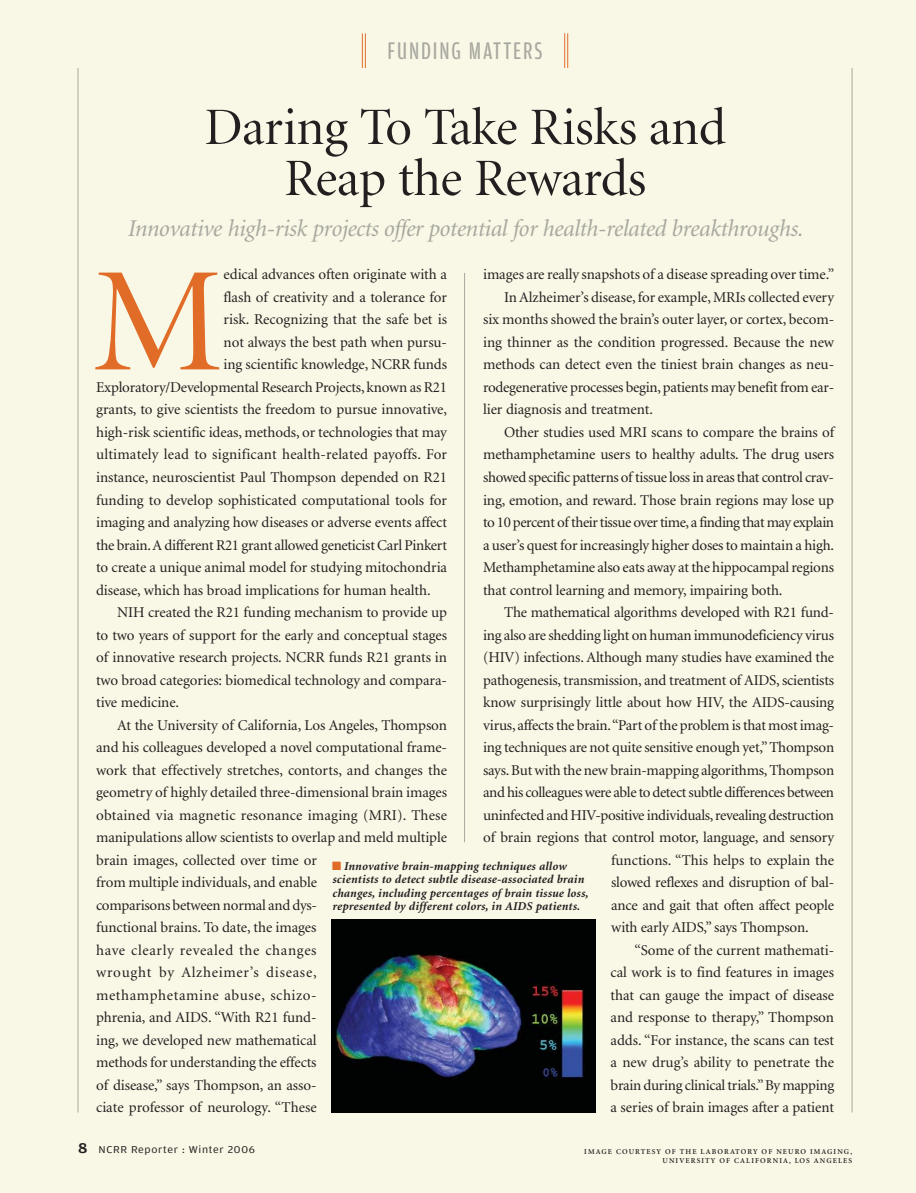
<style>
.page{position:relative;width:916px;height:1193px;background:#fff}
.page>*{position:absolute;margin:0;border:0;box-sizing:border-box;transform-origin:0 0}
.t1{font:148.8px "Minion Display";color:#e06c27}
.t2{font:52.5px/51px "Minion Display";letter-spacing:-.005em;color:#231f20;text-align:center}
.t3{font:25.5px "Amplitude Comp";letter-spacing:.07em;color:#a8a8a0}
.t4{font:italic 24px "Minion";letter-spacing:-.02em;color:#a8a8a0}
.t5{font:15px "Minion";letter-spacing:-.005em;color:#231f20}
.t6{font:15px "Minion";letter-spacing:-.025em;color:#231f20}
.t7{font:15px "Minion";letter-spacing:-.03em;color:#231f20}
.t8{font:15px "Minion";letter-spacing:.015em;color:#231f20}
.t9{font:15px "Minion";letter-spacing:.045em;color:#231f20}
.t10{font:15px "Minion";letter-spacing:.05em;color:#231f20}
.t11{font:15px "Minion";letter-spacing:.04em;color:#231f20}
.t12{font:italic 700 12px/13.5px "Minion";letter-spacing:.015em;color:#231f20}
.t13{font:10.5px "Amplitude Wide";letter-spacing:.065em;color:#231f20}
.t14{font:600 7.5px/9px "Minion";letter-spacing:.145em;color:#231f20;text-align:right}
.s1{color:#e06c27}
.s2{font-weight:500;font-size:15px}
</style>
<div class="page">
<div style="left:0;top:0;width:916px;height:1192px;background:#f9f7e5"></div>
<h3 class="t3" style="left:387px;top:41px;width:157px">FUNDING MATTERS</h3>
<h2 class="t2" style="left:204px;top:106px;width:523px">Daring To Take Risks and<br>Reap the Rewards</h2>
<h3 class="t4" style="left:127px;top:218px;width:677px">Innovative high-risk projects offer potential for health-related breakthroughs.</h3>
<h1 class="t1" style="left:93px;top:263px;width:132px">M</h1>
<p class="t5" style="left:224px;top:268px;width:225px">edical advances often originate with a</p>
<p class="t5" style="left:483px;top:268px;width:353px">images are really snapshots of a disease spreading over time.”</p>
<p class="t5" style="left:504px;top:291px;width:331px">In Alzheimer’s disease, for example, MRIs collected every</p>
<p class="t5" style="left:483px;top:313px;width:353px">six months showed the brain’s outer layer, or cortex, becom-</p>
<p class="t5" style="left:483px;top:336px;width:352px">ing thinner as the condition progressed. Because the new</p>
<p class="t5" style="left:483px;top:358px;width:352px">methods can detect even the tiniest brain changes as neu-</p>
<p class="t5" style="left:483px;top:381px;width:353px">rodegenerative processes begin, patients may benefit from ear-</p>
<p class="t5" style="left:483px;top:403px;width:171px">lier diagnosis and treatment.</p>
<p class="t5" style="left:504px;top:426px;width:331px">Other studies used MRI scans to compare the brains of</p>
<p class="t5" style="left:483px;top:448px;width:352px">methamphetamine users to healthy adults. The drug users</p>
<p class="t6" style="left:483px;top:471px;width:352px">showed specific patterns of tissue loss in areas that control crav-</p>
<p class="t5" style="left:483px;top:493px;width:353px">ing, emotion, and reward. Those brain regions may lose up</p>
<p class="t7" style="left:483px;top:516px;width:352px">to 10 percent of their tissue over time,a finding that may explain</p>
<p class="t5" style="left:483px;top:538px;width:353px">a user’s quest for increasingly higher doses to maintain a high.</p>
<p class="t5" style="left:483px;top:561px;width:353px">Methamphetamine also eats away at the hippocampal regions</p>
<p class="t5" style="left:483px;top:583px;width:301px">that control learning and memory, impairing both.</p>
<p class="t5" style="left:504px;top:606px;width:331px">The mathematical algorithms developed with R21 fund-</p>
<p class="t5" style="left:483px;top:628px;width:352px">ing also are shedding light on human immunodeficiency virus</p>
<p class="t5" style="left:483px;top:651px;width:352px">(HIV) infections. Although many studies have examined the</p>
<p class="t5" style="left:483px;top:673px;width:352px">pathogenesis, transmission, and treatment of AIDS, scientists</p>
<p class="t5" style="left:483px;top:696px;width:353px">know surprisingly little about how HIV, the AIDS-causing</p>
<p class="t5" style="left:483px;top:718px;width:352px">virus, affects the brain.“Part of the problem is that most imag-</p>
<p class="t5" style="left:483px;top:741px;width:353px">ing techniques are not quite sensitive enough yet,”Thompson</p>
<p class="t5" style="left:483px;top:763px;width:353px">says. But with the new brain-mapping algorithms, Thompson</p>
<p class="t6" style="left:483px;top:786px;width:352px">and his colleagues were able to detect subtle differences between</p>
<p class="t5" style="left:483px;top:808px;width:353px">uninfected and HIV-positive individuals,revealing destruction</p>
<p class="t5" style="left:483px;top:831px;width:352px">of brain regions that control motor, language, and sensory</p>
<p class="t5" style="left:611px;top:853px;width:224px">functions. “This helps to explain the</p>
<p class="t5" style="left:611px;top:876px;width:224px">slowed reflexes and disruption of bal-</p>
<p class="t5" style="left:611px;top:898px;width:224px">ance and gait that often affect people</p>
<p class="t5" style="left:611px;top:921px;width:199px">with early AIDS,” says Thompson.</p>
<p class="t5" style="left:634px;top:943px;width:201px">“Some of the current mathemati-</p>
<p class="t5" style="left:611px;top:966px;width:225px">cal work is to find features in images</p>
<p class="t5" style="left:611px;top:988px;width:225px">that can gauge the impact of disease</p>
<p class="t5" style="left:611px;top:1011px;width:225px">and response to therapy,” Thompson</p>
<p class="t5" style="left:611px;top:1033px;width:225px">adds. “For instance, the scans can test</p>
<p class="t5" style="left:611px;top:1056px;width:225px">a new drug’s ability to penetrate the</p>
<p class="t5" style="left:611px;top:1078px;width:225px">brain during clinical trials.”By mapping</p>
<p class="t5" style="left:611px;top:1101px;width:225px">a series of brain images after a patient</p>
<p class="t5" style="left:224px;top:291px;width:225px">flash of creativity and a tolerance for</p>
<p class="t5" style="left:224px;top:313px;width:225px">risk. Recognizing that the safe bet is</p>
<p class="t5" style="left:224px;top:336px;width:225px">not always the best path when pursu-</p>
<p class="t5" style="left:224px;top:358px;width:225px">ing scientific knowledge, NCRR funds</p>
<p class="t5" style="left:96px;top:381px;width:353px">Exploratory/Developmental Research Projects, known as R21</p>
<p class="t5" style="left:96px;top:403px;width:353px">grants, to give scientists the freedom to pursue innovative,</p>
<p class="t5" style="left:96px;top:426px;width:352px">high-risk scientific ideas, methods, or technologies that may</p>
<p class="t8" style="left:96px;top:448px;width:352px">ultimately lead to significant health-related payoffs. For</p>
<p class="t5" style="left:96px;top:471px;width:353px">instance, neuroscientist Paul Thompson depended on R21</p>
<p class="t5" style="left:96px;top:493px;width:353px">funding to develop sophisticated computational tools for</p>
<p class="t5" style="left:96px;top:516px;width:353px">imaging and analyzing how diseases or adverse events affect</p>
<p class="t5" style="left:96px;top:538px;width:352px">the brain.A different R21 grant allowed geneticist Carl Pinkert</p>
<p class="t5" style="left:96px;top:561px;width:353px">to create a unique animal model for studying mitochondria</p>
<p class="t5" style="left:96px;top:583px;width:336px">disease, which has broad implications for human health.</p>
<p class="t5" style="left:117px;top:606px;width:332px">NIH created the R21 funding mechanism to provide up</p>
<p class="t5" style="left:96px;top:628px;width:352px">to two years of support for the early and conceptual stages</p>
<p class="t5" style="left:96px;top:651px;width:352px">of innovative research projects. NCRR funds R21 grants in</p>
<p class="t5" style="left:96px;top:673px;width:352px">two broad categories: biomedical technology and compara-</p>
<p class="t5" style="left:96px;top:696px;width:85px">tive medicine.</p>
<p class="t5" style="left:117px;top:718px;width:332px">At the University of California, Los Angeles, Thompson</p>
<p class="t5" style="left:96px;top:741px;width:352px">and his colleagues developed a novel computational frame-</p>
<p class="t5" style="left:96px;top:763px;width:352px">work that effectively stretches, contorts, and changes the</p>
<p class="t5" style="left:96px;top:786px;width:352px">geometry of highly detailed three-dimensional brain images</p>
<p class="t5" style="left:96px;top:808px;width:352px">obtained via magnetic resonance imaging (MRI). These</p>
<p class="t5" style="left:96px;top:831px;width:352px">manipulations allow scientists to overlap and meld multiple</p>
<p class="t5" style="left:96px;top:853px;width:222px">brain images, collected over time or</p>
<p class="t5" style="left:96px;top:876px;width:223px">from multiple individuals, and enable</p>
<p class="t5" style="left:96px;top:898px;width:223px">comparisons between normal and dys-</p>
<p class="t5" style="left:96px;top:921px;width:222px">functional brains. To date, the images</p>
<p class="t9" style="left:96px;top:943px;width:222px">have clearly revealed the changes</p>
<p class="t10" style="left:96px;top:966px;width:222px">wrought by Alzheimer’s disease,</p>
<p class="t11" style="left:96px;top:988px;width:222px">methamphetamine abuse, schizo-</p>
<p class="t5" style="left:96px;top:1011px;width:222px">phrenia, and AIDS. “With R21 fund-</p>
<p class="t5" style="left:96px;top:1033px;width:222px">ing, we developed new mathematical</p>
<p class="t5" style="left:96px;top:1056px;width:222px">methods for understanding the effects</p>
<p class="t5" style="left:96px;top:1078px;width:222px">of disease,” says Thompson, an asso-</p>
<p class="t5" style="left:96px;top:1101px;width:222px">ciate professor of neurology. “These</p>
<p class="t12" style="left:332px;top:859px;width:257px"><span class="s1">■</span> Innovative brain-mapping techniques allow scientists to detect subtle disease-associated brain changes, including percentages of brain tissue loss, represented by different colors, in AIDS patients.</p>
<p class="t13" style="left:78px;top:1144px;width:178px"><span class="s2">8</span> NCRR Reporter : Winter 2006</p>
<p class="t14" style="left:584px;top:1147px;width:269px">IMAGE COURTESY OF THE LABORATORY OF NEURO IMAGING,<br>UNIVERSITY OF CALIFORNIA, LOS ANGELES</p>
</div>
